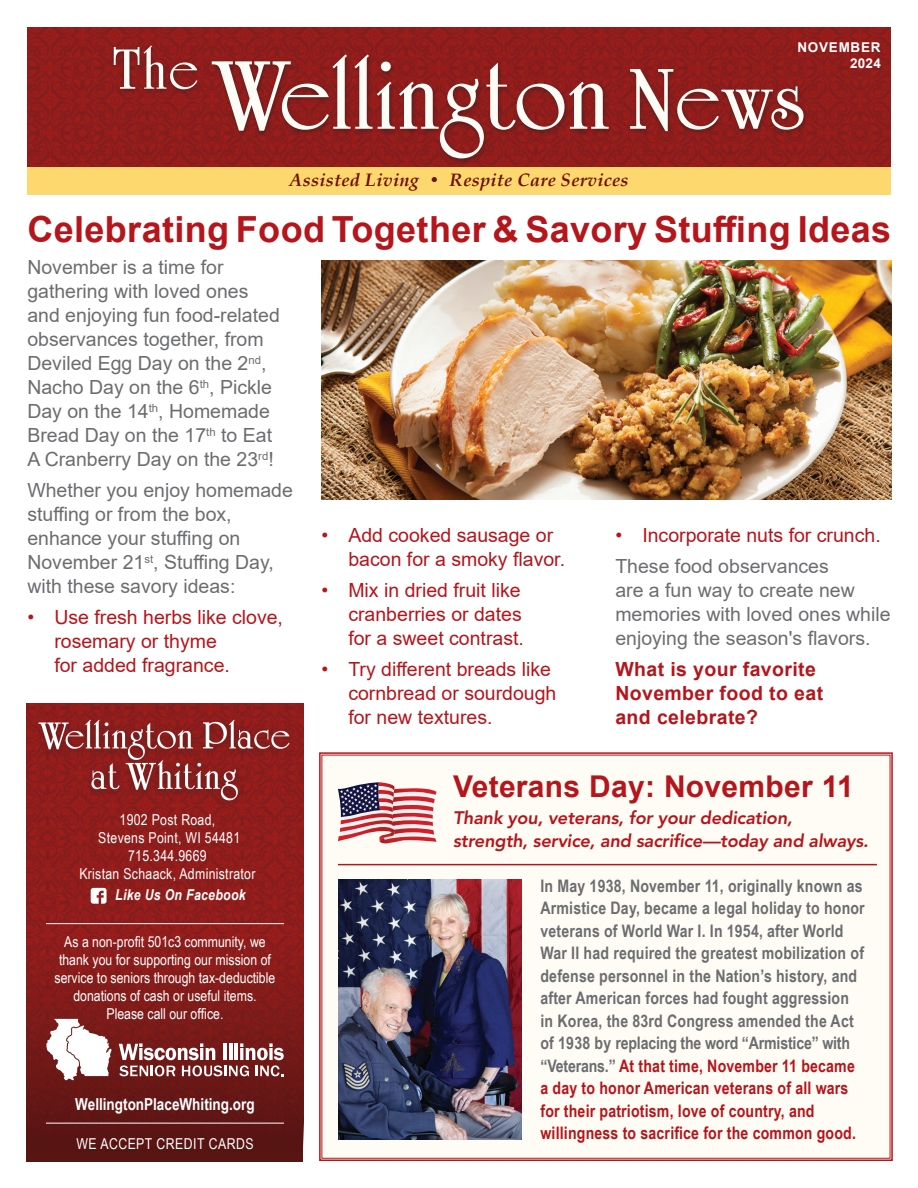
<style>
.page{position:relative;width:918px;height:1188px;background:#fff}
.page>*{position:absolute;margin:0;border:0;box-sizing:border-box;transform-origin:0 0}
.t1{font:101.1px "University Roman Bold Let Plain";letter-spacing:-.01em;color:#fdfdf8}
.t2{font:89.55px "University Roman Bold Let Plain";color:#fdfdf8}
.t3{font:58.8px "University Roman Bold Let Plain";color:#fdfdf8}
.t4{font:700 36px "Arial";letter-spacing:.01em;color:#b4161c}
.t5{font:700 30px "Arial";letter-spacing:.01em;color:#b4161c}
.t6{font:19.5px/24px "Arial";color:#6c6d70}
.t7{font:19.5px/24px "Arial";color:#b4161c}
.t8{font:700 19.5px/24px "Arial";letter-spacing:.02em;color:#b4161c}
.t9{font:800 18px/22.5px "Avenir LT Std";letter-spacing:-.01em;color:#b4161c}
.t10{font:italic 700 18px "Book Antiqua";letter-spacing:.02em;color:#6f0f00}
.t11{font:700 17.25px/22.5px "Arial Narrow";letter-spacing:.01em;color:#6c6d70}
.t12{font:700 16.5px "Arial Narrow";color:#fff}
.t13{font:15px/18px "Arial Narrow";color:#fff;text-align:center}
.t14{font:15px/18px "Arial Narrow";letter-spacing:.02em;color:#fff;text-align:center}
.t15{font:15px "Arial Narrow";letter-spacing:.03em;color:#fff}
.t16{font:italic 700 15px "Arial Narrow";letter-spacing:.02em;color:#fff}
.t17{font:700 13.5px/16.5px "Arial";letter-spacing:.055em;color:#fff;text-align:right}
.s1{color:#b4161c}
</style>
<div class="page">
<img style="left:27px;top:27px;width:864px;height:140px">
<div style="left:27px;top:167px;width:864px;height:28px;background:#fcd86f"></div>
<div style="left:627px;top:67px;width:182px;height:71px;background:#231f20;opacity:.5"></div>
<div style="left:209px;top:52px;width:405px;height:113px;background:#231f20;opacity:.5"></div>
<div style="left:110px;top:44px;width:93px;height:51px;background:#231f20;opacity:.5"></div>
<div style="left:27px;top:703px;width:276px;height:459px;background:#571513"></div>
<img style="left:27px;top:703px;width:276px;height:420px">
<hr style="left:46px;top:923px;width:238px;height:1px;background:#fff">
<svg style="left:91px;top:888px;width:16px;height:16px"></svg>
<hr style="left:46px;top:1123px;width:238px;height:1px;background:#fff">
<img style="left:31px;top:710px;width:267px;height:101px">
<svg style="left:119px;top:1043px;width:165px;height:33px;background:#a66f6e"></svg>
<svg style="left:46px;top:1019px;width:66px;height:61px;background:#ceafaf"></svg>
<div style="left:319px;top:752px;width:574px;height:409px;background:#fefcf4"></div>
<img style="left:322px;top:260px;width:569px;height:240px">
<svg style="left:338px;top:782px;width:99px;height:64px"></svg>
<img style="left:338px;top:879px;width:184px;height:260px">
<hr style="left:338px;top:864px;width:539px;height:1px;background:#b4161c">
<p class="t3" style="left:112px;top:36px;width:88px">The</p>
<p class="t1" style="left:211px;top:38px;width:401px">Wellington</p>
<p class="t17" style="left:797px;top:39px;width:85px">NOVEMBER<br>2024</p>
<p class="t2" style="left:627px;top:49px;width:180px">News</p>
<p class="t10" style="left:289px;top:168px;width:341px">Assisted Living • Respite Care Services</p>
<p class="t4" style="left:27px;top:204px;width:865px">Celebrating Food Together &amp; Savory Stuffing Ideas</p>
<p class="t6" style="left:27px;top:255px;width:254px">November is a time for gathering with loved ones and enjoying fun food-related observances together, from<br>Deviled Egg Day on the 2<sup>nd</sup>,<br>Nacho Day on the 6<sup>th</sup>, Pickle<br>Day on the 14<sup>th</sup>, Homemade<br>Bread Day on the 17<sup>th</sup> to Eat<br>A Cranberry Day on the 23<sup>rd</sup>!</p>
<p class="t6" style="left:27px;top:478px;width:267px">Whether you enjoy homemade stuffing or from the box, enhance your stuffing on<br>November 21<sup>st</sup>, Stuffing Day, with these savory ideas:</p>
<p class="t7" style="left:54px;top:605px;width:230px;text-indent:-27px">• Use fresh herbs like clove, rosemary or thyme<br>for added fragrance.</p>
<p class="t14" style="left:98px;top:810px;width:143px">1902 Post Road,<br>Stevens Point, WI 54481</p>
<p class="t14" style="left:128px;top:846px;width:80px">715.344.9669</p>
<p class="t14" style="left:79px;top:864px;width:178px">Kristan Schaack, Administrator</p>
<p class="t16" style="left:115px;top:884px;width:132px">Like Us On Facebook</p>
<p class="t13" style="left:55px;top:932px;width:222px">As a non-profit 501c3 community, we thank you for supporting our mission of service to seniors through tax-deductible donations of cash or useful items.<br>Please call our office.</p>
<p class="t12" style="left:75px;top:1092px;width:181px">WellingtonPlaceWhiting.org</p>
<p class="t15" style="left:76px;top:1133px;width:179px">WE ACCEPT CREDIT CARDS</p>
<p class="t7" style="left:348px;top:524px;width:218px;text-indent:-27px">• Add cooked sausage or bacon for a smoky flavor.</p>
<p class="t7" style="left:348px;top:578px;width:177px;text-indent:-27px">• Mix in dried fruit like cranberries or dates for a sweet contrast.</p>
<p class="t7" style="left:348px;top:657px;width:210px;text-indent:-27px">• Try different breads like cornbread or sourdough for new textures.</p>
<p class="t7" style="left:615px;top:524px;width:267px">• Incorporate nuts for crunch.</p>
<p class="t6" style="left:615px;top:554px;width:277px">These food observances<br>are a fun way to create new memories with loved ones while enjoying the season's flavors.</p>
<p class="t8" style="left:615px;top:657px;width:209px">What is your favorite<br>November food to eat and celebrate?</p>
<p class="t5" style="left:453px;top:766px;width:402px">Veterans Day: November 11</p>
<p class="t9" style="left:453px;top:807px;width:420px">Thank you, veterans, for your dedication, strength, service, and sacrifice—today and always.</p>
<p class="t11" style="left:540px;top:873px;width:326px">In May 1938, November 11, originally known as Armistice Day, became a legal holiday to honor veterans of World War I. In 1954, after World War II had required the greatest mobilization of defense personnel in the Nation’s history, and after American forces had fought aggression in Korea, the 83rd Congress amended the Act of 1938 by replacing the word “Armistice” with “Veterans.” <span class="s1">At that time, November 11 became a day to honor American veterans of all wars for their patriotism, love of country, and willingness to sacrifice for the common good.</span></p>
</div>
